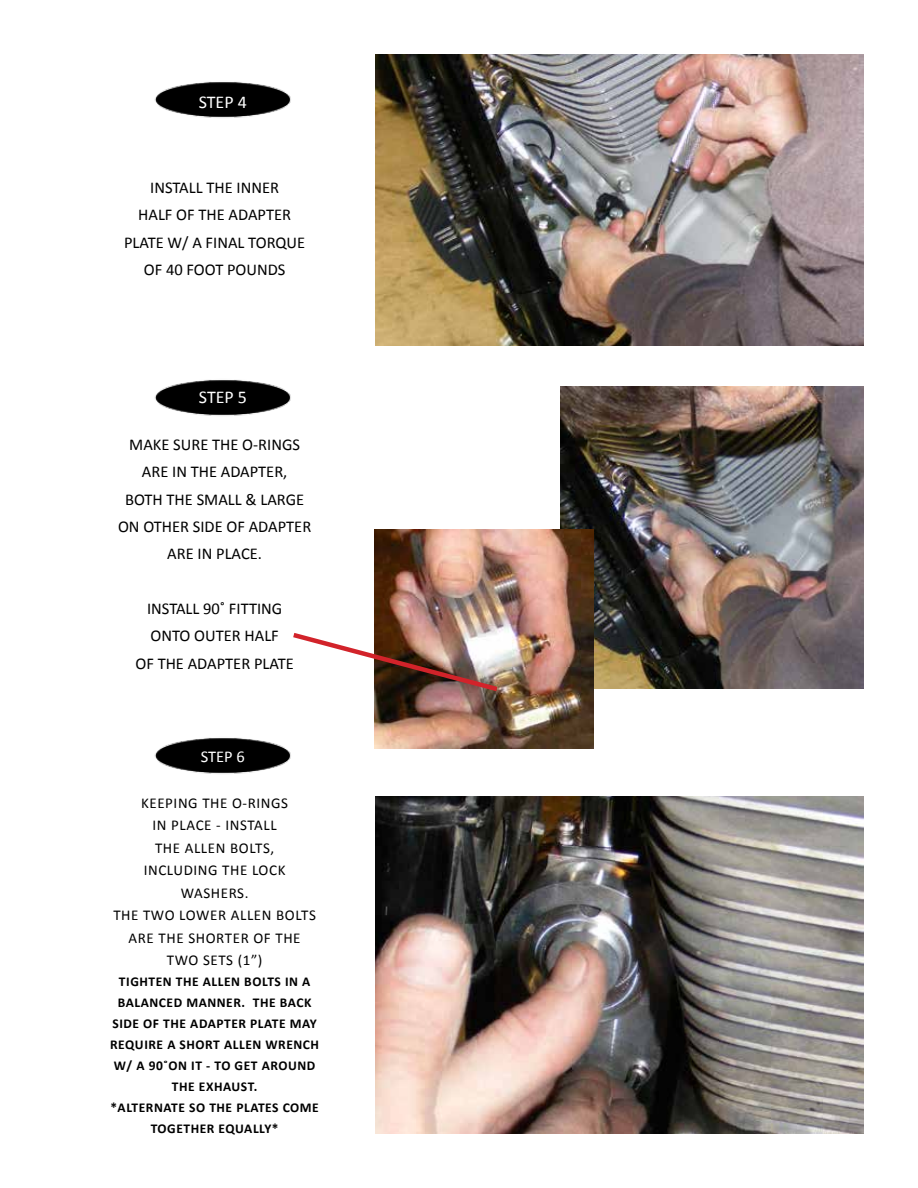
<style>
.page{position:relative;width:918px;height:1188px;background:#fff}
.page>*{position:absolute;margin:0;border:0;box-sizing:border-box;transform-origin:0 0}
.t1{font:18px "Calibri";color:#fff}
.t2{font:16.5px/27.3px "Calibri";color:#000;text-align:center}
.t3{font:16.5px "Calibri";color:#fff}
.t4{font:15px/22.5px "Calibri";letter-spacing:.04em;color:#000;text-align:center}
.t5{font:700 13.5px/21px "Calibri";letter-spacing:.04em;color:#000;text-align:center}
</style>
<div class="page">
<img style="left:375px;top:796px;width:489px;height:338px">
<img style="left:375px;top:54px;width:489px;height:292px">
<img style="left:560px;top:386px;width:304px;height:302px">
<img style="left:374px;top:529px;width:220px;height:219px">
<img style="left:154px;top:82px;width:137px;height:36px">
<img style="left:154px;top:738px;width:137px;height:36px">
<img style="left:154px;top:380px;width:137px;height:36px">
<img style="left:293px;top:630px;width:209px;height:65px">
<p class="t1" style="left:199px;top:91px;width:50px">STEP 4</p>
<p class="t2" style="left:124px;top:174px;width:183px">INSTALL THE INNER<br>HALF OF THE ADAPTER<br>PLATE W/ A FINAL TORQUE<br>OF 40 FOOT POUNDS</p>
<p class="t1" style="left:199px;top:386px;width:50px">STEP 5</p>
<p class="t2" style="left:118px;top:431px;width:195px">MAKE SURE THE O-RINGS<br>ARE IN THE ADAPTER,<br>BOTH THE SMALL &amp; LARGE<br>ON OTHER SIDE OF ADAPTER<br>ARE IN PLACE.</p>
<p class="t2" style="left:135px;top:595px;width:160px">INSTALL 90˚ FITTING<br>ONTO OUTER HALF<br>OF THE ADAPTER PLATE</p>
<p class="t3" style="left:201px;top:746px;width:46px">STEP 6</p>
<p class="t4" style="left:113px;top:792px;width:204px">KEEPING THE O-RINGS<br>IN PLACE - INSTALL<br>THE ALLEN BOLTS,<br>INCLUDING THE LOCK<br>WASHERS.<br>THE TWO LOWER ALLEN BOLTS<br>ARE THE SHORTER OF THE<br>TWO SETS (1”)</p>
<p class="t5" style="left:110px;top:971px;width:211px">TIGHTEN THE ALLEN BOLTS IN A<br>BALANCED MANNER. THE BACK<br>SIDE OF THE ADAPTER PLATE MAY<br>REQUIRE A SHORT ALLEN WRENCH<br>W/ A 90˚ON IT - TO GET AROUND<br>THE EXHAUST.<br>*ALTERNATE SO THE PLATES COME<br>TOGETHER EQUALLY*</p>
</div>
